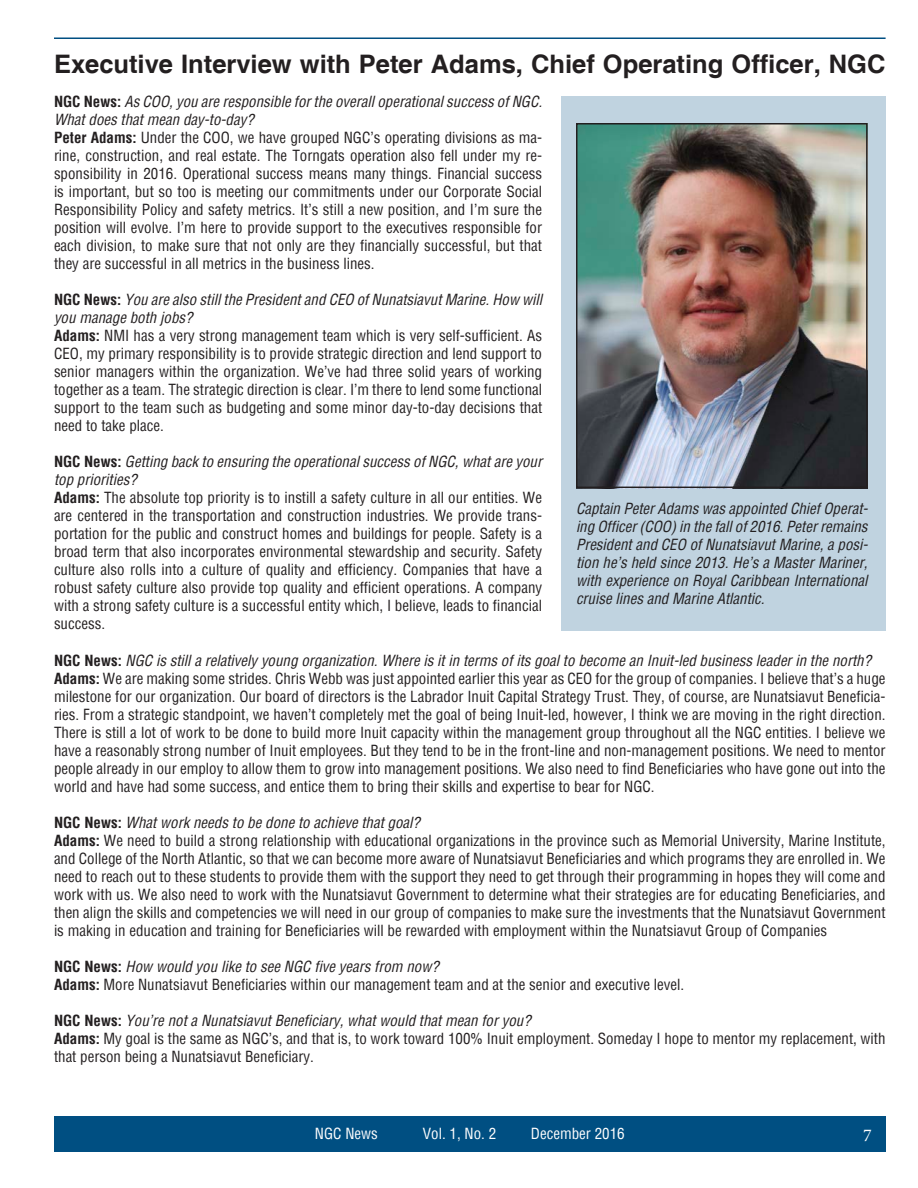
<style>
.page{position:relative;width:918px;height:1188px;background:#fff}
.page>*{position:absolute;margin:0;border:0;box-sizing:border-box;transform-origin:0 0}
.t1{font:700 25.5px "Helvetica";color:#231f20}
.t2{font:18px "Minion Pro";color:#fff}
.t3{font:condensed 15px/18px "Helvetica";color:#231f20}
.t4{font:italic condensed 15px/18px "Helvetica";color:#231f20;text-align:justify}
.t5{font:condensed 15px "Helvetica";color:#fff}
.s1{font-weight:700}
.s2{font-style:italic}
</style>
<div class="page">
<div style="left:54px;top:1116px;width:832px;height:36px;background:#004f82"></div>
<hr style="left:54px;top:38px;width:832px;height:1px;background:#004f82">
<div style="left:562px;top:96px;width:324px;height:535px;background:#c0d3e0"></div>
<img style="left:579px;top:126px;width:286px;height:359px">
<div style="left:576px;top:123px;width:292px;height:365px;border:2px solid #231f20"></div>
<h1 class="t1" style="left:54px;top:49px;width:833px">Executive Interview with Peter Adams, Chief Operating Officer, NGC</h1>
<p class="t3" style="left:54px;top:93px;width:490px"><span class="s1">NGC News:</span> <span class="s2">As COO, you are responsible for the overall operational success of NGC.<br>What does that mean day-to-day?<br></span><span class="s1">Peter Adams:</span> Under the COO, we have grouped NGC’s operating divisions as ma&shy;rine, construction, and real estate. The Torngats operation also fell under my re&shy;sponsibility in 2016. Operational success means many things. Financial success is important, but so too is meeting our commitments under our Corporate Social Responsibility Policy and safety metrics. It’s still a new position, and I’m sure the position will evolve. I’m here to provide support to the executives responsible for each division, to make sure that not only are they financially successful, but that they are successful in all metrics in the business lines.</p>
<p class="t3" style="left:54px;top:291px;width:490px"><span class="s1">NGC News:</span> <span class="s2">You are also still the President and CEO of Nunatsiavut Marine. How will you manage both jobs?<br></span><span class="s1">Adams:</span> NMI has a very strong management team which is very self-sufficient. As CEO, my primary responsibility is to provide strategic direction and lend support to senior managers within the organization. We’ve had three solid years of working together as a team. The strategic direction is clear. I’m there to lend some functional support to the team such as budgeting and some minor day-to-day decisions that need to take place.</p>
<p class="t3" style="left:54px;top:453px;width:490px"><span class="s1">NGC News:</span> <span class="s2">Getting back to ensuring the operational success of NGC, what are your top priorities?<br></span><span class="s1">Adams:</span> The absolute top priority is to instill a safety culture in all our entities. We are centered in the transportation and construction industries. We provide trans&shy;portation for the public and construct homes and buildings for people. Safety is a broad term that also incorporates environmental stewardship and security. Safety culture also rolls into a culture of quality and efficiency. Companies that have a robust safety culture also provide top quality and efficient operations. A company with a strong safety culture is a successful entity which, I believe, leads to financial success.</p>
<p class="t4" style="left:576px;top:499px;width:294px">Captain Peter Adams was appointed Chief Operat&shy;ing Officer (COO) in the fall of 2016. Peter remains President and CEO of Nunatsiavut Marine, a posi&shy;tion he’s held since 2013. He’s a Master Mariner, with experience on Royal Caribbean International cruise lines and Marine Atlantic.</p>
<p class="t3" style="left:54px;top:651px;width:833px"><span class="s1">NGC News:</span> <span class="s2">NGC is still a relatively young organization. Where is it in terms of its goal to become an Inuit-led business leader in the north?<br></span><span class="s1">Adams:</span> We are making some strides. Chris Webb was just appointed earlier this year as CEO for the group of companies. I believe that’s a huge milestone for our organization. Our board of directors is the Labrador Inuit Capital Strategy Trust. They, of course, are Nunatsiavut Beneficia&shy;ries. From a strategic standpoint, we haven’t completely met the goal of being Inuit-led, however, I think we are moving in the right direction.<br>There is still a lot of work to be done to build more Inuit capacity within the management group throughout all the NGC entities. I believe we have a reasonably strong number of Inuit employees. But they tend to be in the front-line and non-management positions. We need to mentor people already in our employ to allow them to grow into management positions. We also need to find Beneficiaries who have gone out into the world and have had some success, and entice them to bring their skills and expertise to bear for NGC.</p>
<p class="t3" style="left:54px;top:813px;width:833px"><span class="s1">NGC News:</span> <span class="s2">What work needs to be done to achieve that goal?<br></span><span class="s1">Adams:</span> We need to build a strong relationship with educational organizations in the province such as Memorial University, Marine Institute, and College of the North Atlantic, so that we can become more aware of Nunatsiavut Beneficiaries and which programs they are enrolled in. We need to reach out to these students to provide them with the support they need to get through their programming in hopes they will come and work with us. We also need to work with the Nunatsiavut Government to determine what their strategies are for educating Beneficiaries, and then align the skills and competencies we will need in our group of companies to make sure the investments that the Nunatsiavut Government is making in education and training for Beneficiaries will be rewarded with employment within the Nunatsiavut Group of Companies</p>
<p class="t3" style="left:54px;top:957px;width:632px"><span class="s1">NGC News:</span> <span class="s2">How would you like to see NGC five years from now?<br></span><span class="s1">Adams:</span> More Nunatsiavut Beneficiaries within our management team and at the senior and executive level.</p>
<p class="t3" style="left:54px;top:1011px;width:833px"><span class="s1">NGC News:</span> <span class="s2">You’re not a Nunatsiavut Beneficiary, what would that mean for you?<br></span><span class="s1">Adams:</span> My goal is the same as NGC’s, and that is, to work toward 100% Inuit employment. Someday I hope to mentor my replacement, with that person being a Nunatsiavut Beneficiary.</p>
<p class="t5" style="left:315px;top:1124px;width:64px">NGC News</p>
<p class="t5" style="left:423px;top:1124px;width:75px">Vol. 1, No. 2</p>
<p class="t5" style="left:531px;top:1124px;width:95px">December 2016</p>
<p class="t2" style="left:863px;top:1123px;width:10px">7</p>
</div>
